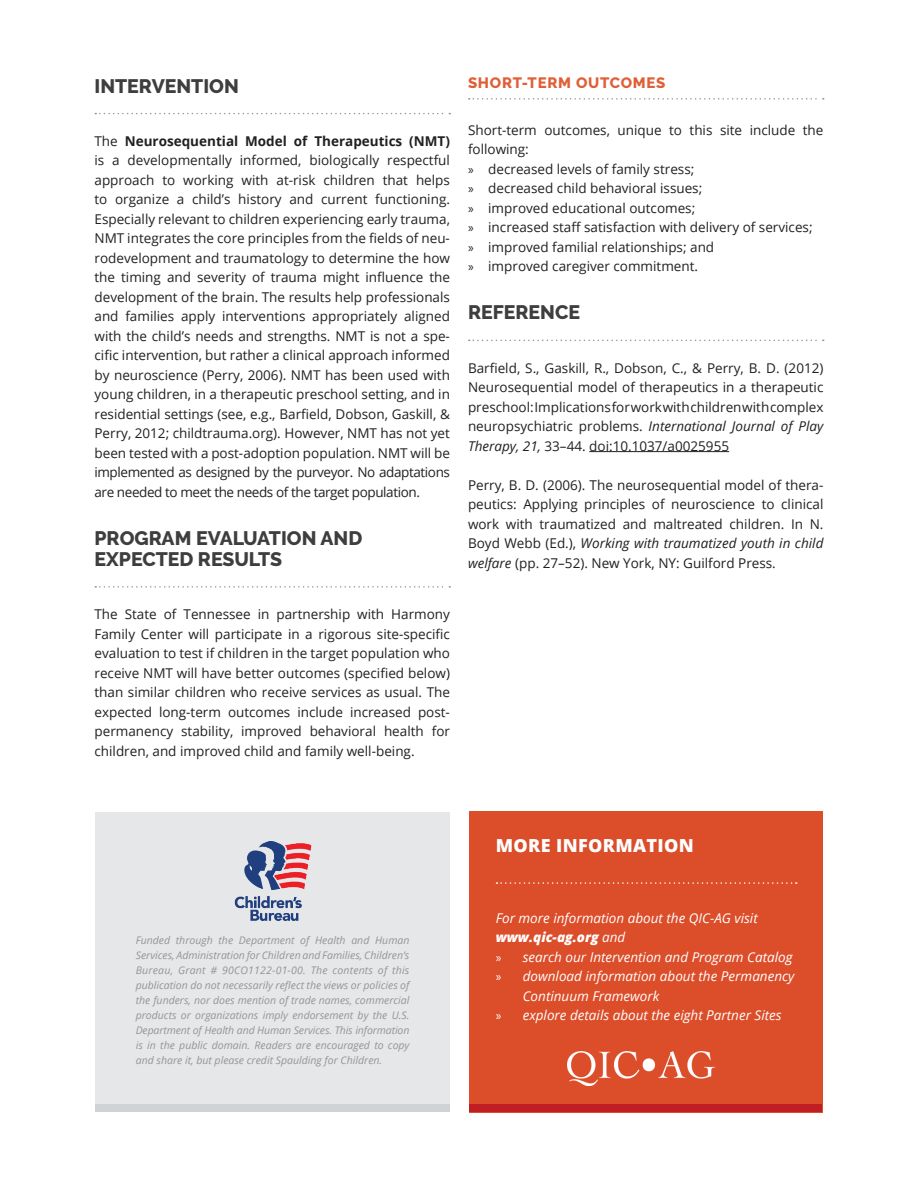
<style>
.page{position:relative;width:918px;height:1188px;background:#fff}
.page>*{position:absolute;margin:0;border:0;box-sizing:border-box;transform-origin:0 0}
.t1{font:800 19.5px/21px "Raleway";color:#3e3e3f}
.t2{font:800 18px "Open Sans";letter-spacing:.02em;color:#fff}
.t3{font:800 15px "Raleway";letter-spacing:.05em;color:#df5f36}
.t4{font:13.5px/19.5px "Open Sans";color:#231f20;text-align:justify}
.t5{font:italic 13.5px "Open Sans";color:#fff}
.t6{font:italic 800 13.5px "Open Sans";color:#fff}
.t7{font:italic 10.5px/15px "Open Sans";color:#939598;text-align:justify}
.s1{font-weight:700}
.s2{font-family:"Myriad Pro"}
.s3{font-style:italic}
.s4{font-weight:400}
.s5{font-family:"Myriad Pro";font-style:normal}
</style>
<div class="page">
<div style="left:95px;top:812px;width:355px;height:293px;background:#e6e7e9"></div>
<div style="left:469px;top:812px;width:354px;height:301px;background:#dc4d29"></div>
<svg style="left:496px;top:882px;width:301px;height:2px"></svg>
<img style="left:568px;top:1052px;width:147px;height:33px">
<div style="left:470px;top:1105px;width:352px;height:7px;background:#c11e24"></div>
<svg style="left:95px;top:113px;width:355px;height:1px"></svg>
<svg style="left:95px;top:586px;width:355px;height:2px"></svg>
<svg style="left:469px;top:98px;width:355px;height:2px"></svg>
<svg style="left:469px;top:340px;width:355px;height:1px"></svg>
<hr style="left:589px;top:451px;width:140px;height:1px;background:#231f20">
<div style="left:95px;top:1105px;width:355px;height:7px;background:#d1d2d4"></div>
<img style="left:234px;top:842px;width:78px;height:79px">
<h1 class="t1" style="left:94px;top:75px;width:146px">INTERVENTION</h1>
<p class="t4" style="left:94px;top:131px;width:357px">The <span class="s1">Neurosequential Model of Therapeutics (NMT) </span>is a developmentally informed, biologically respectful approach to working with at-risk children that helps to organize a child’s history and current functioning.<br>Especially relevant to children experiencing early trauma, NMT integrates the core principles from the fields of neu&shy;rodevelopment and traumatology to determine the how the timing and severity of trauma might influence the development of the brain. The results help professionals and families apply interventions appropriately aligned with the child’s needs and strengths. NMT is not a spe&shy;cific intervention, but rather a clinical approach informed by neuroscience (Perry, 2006). NMT has been used with young children, in a therapeutic preschool setting, and in residential settings (see, e.g., Barfield, Dobson, Gaskill, &amp; Perry, 2012; childtrauma.org). However, NMT has not yet been tested with a post-adoption population. NMT will be implemented as designed by the purveyor. No adaptations are needed to meet the needs of the target population.</p>
<h1 class="t1" style="left:94px;top:528px;width:269px">PROGRAM EVALUATION AND<br>EXPECTED RESULTS</h1>
<p class="t4" style="left:94px;top:604px;width:357px">The State of Tennessee in partnership with Harmony Family Center will participate in a rigorous site-specific evaluation to test if children in the target population who receive NMT will have better outcomes (specified below) than similar children who receive services as usual. The expected long-term outcomes include increased post&shy;permanency stability, improved behavioral health for children, and improved child and family well-being.</p>
<p class="t3" style="left:468px;top:75px;width:199px">SHORT-TERM OUTCOMES</p>
<p class="t4" style="left:468px;top:120px;width:357px;text-align:left">Short-term outcomes, unique to this site include the following:<br><span class="s2">»</span> decreased levels of family stress;<br><span class="s2">»</span> decreased child behavioral issues;<br><span class="s2">»</span> improved educational outcomes;<br><span class="s2">»</span> increased staff satisfaction with delivery of services;<br><span class="s2">»</span> improved familial relationships; and<br><span class="s2">»</span> improved caregiver commitment.</p>
<h1 class="t1" style="left:468px;top:302px;width:114px">REFERENCE</h1>
<p class="t4" style="left:468px;top:358px;width:357px">Barfield, S., Gaskill, R., Dobson, C., &amp; Perry, B. D. (2012)<br>Neurosequential model of therapeutics in a therapeutic preschool: Implications for work with children with complex neuropsychiatric problems. <span class="s3">International Journal of Play Therapy, 21,</span> 33–44. doi:10.1037/a0025955</p>
<p class="t4" style="left:468px;top:475px;width:357px">Perry, B. D. (2006). The neurosequential model of thera&shy;peutics: Applying principles of neuroscience to clinical work with traumatized and maltreated children. In N.<br>Boyd Webb (Ed.), <span class="s3">Working with traumatized youth in child welfare</span> (pp. 27–52). New York, NY: Guilford Press.</p>
<p class="t7" style="left:136px;top:932px;width:275px">Funded through the Department of Health and Human Services, Administration for Children and Families, Children’s Bureau, Grant # 90CO1122-01-00. The contents of this publication do not necessarily reflect the views or policies of the funders, nor does mention of trade names, commercial products or organizations imply endorsement by the U.S.<br>Department of Health and Human Services. This information is in the public domain. Readers are encouraged to copy and share it, but please credit Spaulding for Children.</p>
<h2 class="t2" style="left:496px;top:832px;width:200px">MORE INFORMATION</h2>
<p class="t5" style="left:496px;top:909px;width:263px">For more information about the QIC-AG visit</p>
<p class="t6" style="left:496px;top:927px;width:131px">www.qic-ag.org <span class="s4">and</span></p>
<p class="t5" style="left:496px;top:948px;width:298px"><span class="s5">»</span> search our Intervention and Program Catalog</p>
<p class="t5" style="left:496px;top:967px;width:300px"><span class="s5">»</span> download information about the Permanency</p>
<p class="t5" style="left:523px;top:987px;width:138px">Continuum Framework</p>
<p class="t5" style="left:496px;top:1006px;width:287px"><span class="s5">»</span> explore details about the eight Partner Sites</p>
</div>
